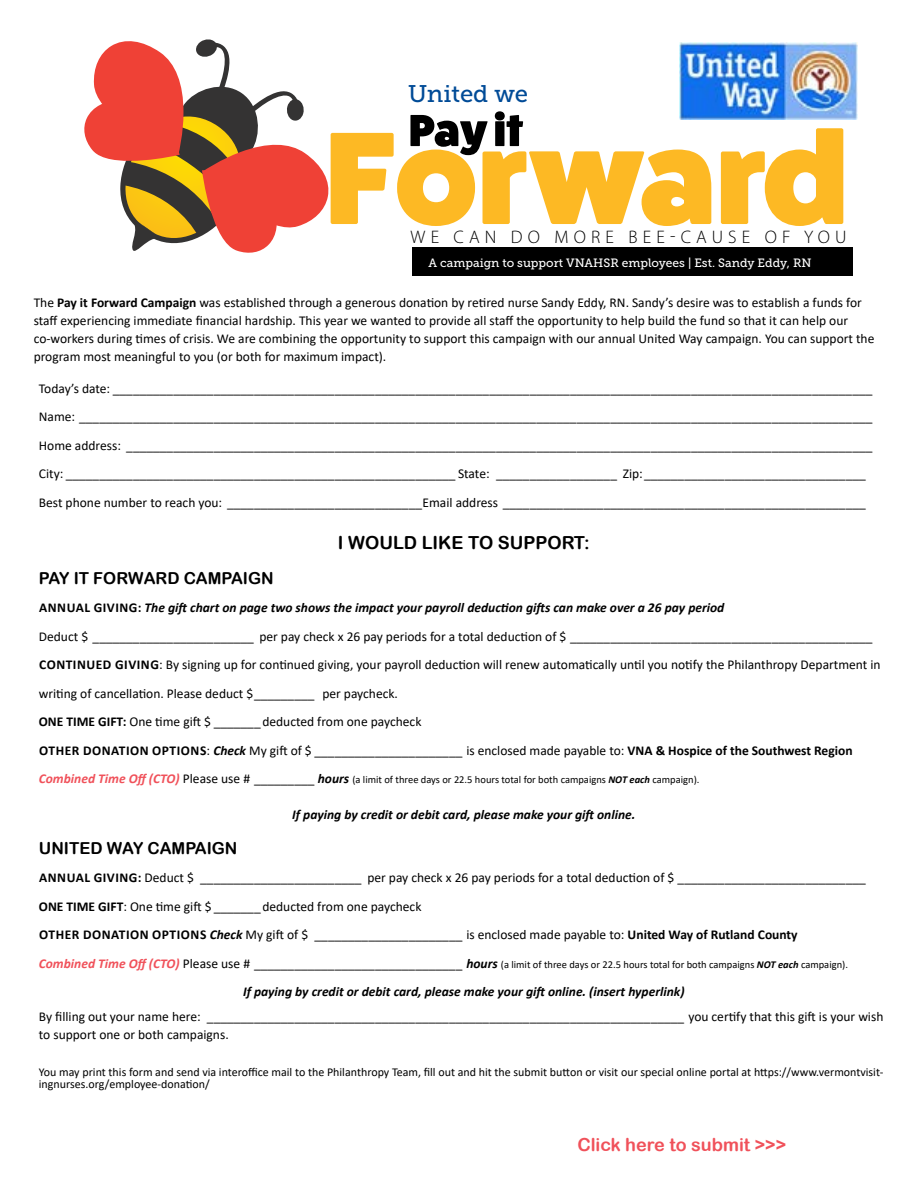
<style>
.page{position:relative;width:918px;height:1188px;background:#fff}
.page>*{position:absolute;margin:0;border:0;box-sizing:border-box;transform-origin:0 0}
.t1{font:24px "Museo Slab 500";color:#004b97}
.t2{font:300 18.15px "Myriad Pro";letter-spacing:.285em;color:#000}
.t3{font:18px "Arial Rounded MT Bold";color:#000}
.t4{font:18px "Arial Rounded MT Bold";color:#f0515a}
.t5{font:16.5px "Arial Rounded MT Bold";color:#000}
.t6{font:13.5px/28.5px "Calibri";color:#000}
.t7{font:italic 700 13.5px "Calibri";color:#000}
.t8{font:12px/12px "Calibri";color:#000}
.t9{font:12px "Museo Slab 500";color:#fff}
.t10{font:10.5px "Calibri";color:#000}
.s1{font-weight:700}
.s2{font-weight:700;font-style:italic}
.s3{font-weight:700;font-style:italic;font-size:13.5px;color:#f0515a}
.s4{font-size:13.5px}
.s5{font-weight:700;font-style:italic;font-size:13.5px}
</style>
<div class="page">
<svg style="left:84px;top:39px;width:627px;height:218px"></svg>
<svg style="left:721px;top:128px;width:122px;height:98px"></svg>
<img style="left:679px;top:43px;width:179px;height:76px">
<div style="left:413px;top:247px;width:440px;height:28px;background:#000"></div>
<h1 class="t1" style="left:408px;top:81px;width:122px">United we</h1>
<h2 class="t2" style="left:411px;top:226px;width:438px">WE CAN DO MORE BEE-CAUSE OF YOU</h2>
<p class="t9" style="left:429px;top:256px;width:385px">A campaign to support VNAHSR employees | Est. Sandy Eddy, RN</p>
<p class="t6" style="left:34px;top:293px;width:842px;line-height:18px">The <span class="s1">Pay it Forward Campaign</span> was established through a generous donation by retired nurse Sandy Eddy, RN. Sandy’s desire was to establish a funds for staff experiencing immediate financial hardship. This year we wanted to provide all staff the opportunity to help build the fund so that it can help our co-workers during times of crisis. We are combining the opportunity to support this campaign with our annual United Way campaign. You can support the program most meaningful to you (or both for maximum impact).</p>
<p class="t6" style="left:39px;top:374px;width:835px">Today’s date: _________________________________________________________________________________________________________________ Name: ______________________________________________________________________________________________________________________ Home address: _______________________________________________________________________________________________________________ City: __________________________________________________________ State: __________________ Zip:_________________________________ Best phone number to reach you: _____________________________Email address ______________________________________________________</p>
<h3 class="t3" style="left:338px;top:532px;width:253px">I WOULD LIKE TO SUPPORT:</h3>
<p class="t5" style="left:39px;top:568px;width:236px">PAY IT FORWARD CAMPAIGN</p>
<p class="t6" style="left:39px;top:593px;width:843px"><span class="s1">ANNUAL GIVING:</span> <span class="s2">The gift chart on page two shows the impact your payroll deduction gifts can make over a 26 pay period<br></span>Deduct $ ________________________ per pay check x 26 pay periods for a total deduction of $ _____________________________________________ <span class="s1">CONTINUED GIVING</span>: By signing up for continued giving, your payroll deduction will renew automatically until you notify the Philanthropy Department in writing of cancellation. Please deduct $_________ per paycheck.<br><span class="s1">ONE TIME GIFT:</span> One time gift $ _______deducted from one paycheck<br><span class="s1">OTHER DONATION OPTIONS</span>: <span class="s2">Check</span> My gift of $ ______________________ is enclosed made payable to: <span class="s1">VNA &amp; Hospice of the Southwest Region</span></p>
<p class="t10" style="left:39px;top:773px;width:662px"><span class="s3">Combined Time Off (CTO)</span> <span class="s4">Please use # _________</span> <span class="s5">hours</span> (a limit of three days or 22.5 hours total for both campaigns <span class="s2">NOT each</span> campaign).</p>
<p class="t7" style="left:292px;top:805px;width:345px">If paying by credit or debit card, please make your gift online.</p>
<p class="t5" style="left:39px;top:838px;width:200px">UNITED WAY CAMPAIGN</p>
<p class="t6" style="left:39px;top:863px;width:828px"><span class="s1">ANNUAL GIVING:</span> Deduct $ ________________________ per pay check x 26 pay periods for a total deduction of $ ____________________________<br><span class="s1">ONE TIME GIFT</span>: One time gift $ _______deducted from one paycheck<br><span class="s1">OTHER DONATION OPTIONS</span> <span class="s2">Check</span> My gift of $ ______________________ is enclosed made payable to: <span class="s1">United Way of Rutland County</span></p>
<p class="t10" style="left:39px;top:957px;width:811px"><span class="s3">Combined Time Off (CTO)</span> <span class="s4">Please use # _______________________________</span> <span class="s5">hours</span> (a limit of three days or 22.5 hours total for both campaigns <span class="s2">NOT each</span> campaign).</p>
<p class="t7" style="left:243px;top:982px;width:443px">If paying by credit or debit card, please make your gift online. (insert hyperlink)</p>
<p class="t6" style="left:39px;top:1007px;width:846px;line-height:18px">By filling out your name here: _______________________________________________________________________ you certify that this gift is your wish to support one or both campaigns.</p>
<p class="t8" style="left:39px;top:1066px;width:846px">You may print this form and send via interoffice mail to the Philanthropy Team, fill out and hit the submit button or visit our special online portal at https://www.vermontvisit&shy;ingnurses.org/employee-donation/</p>
<h3 class="t4" style="left:577px;top:1134px;width:210px">Click here to submit &gt;&gt;&gt;</h3>
</div>
